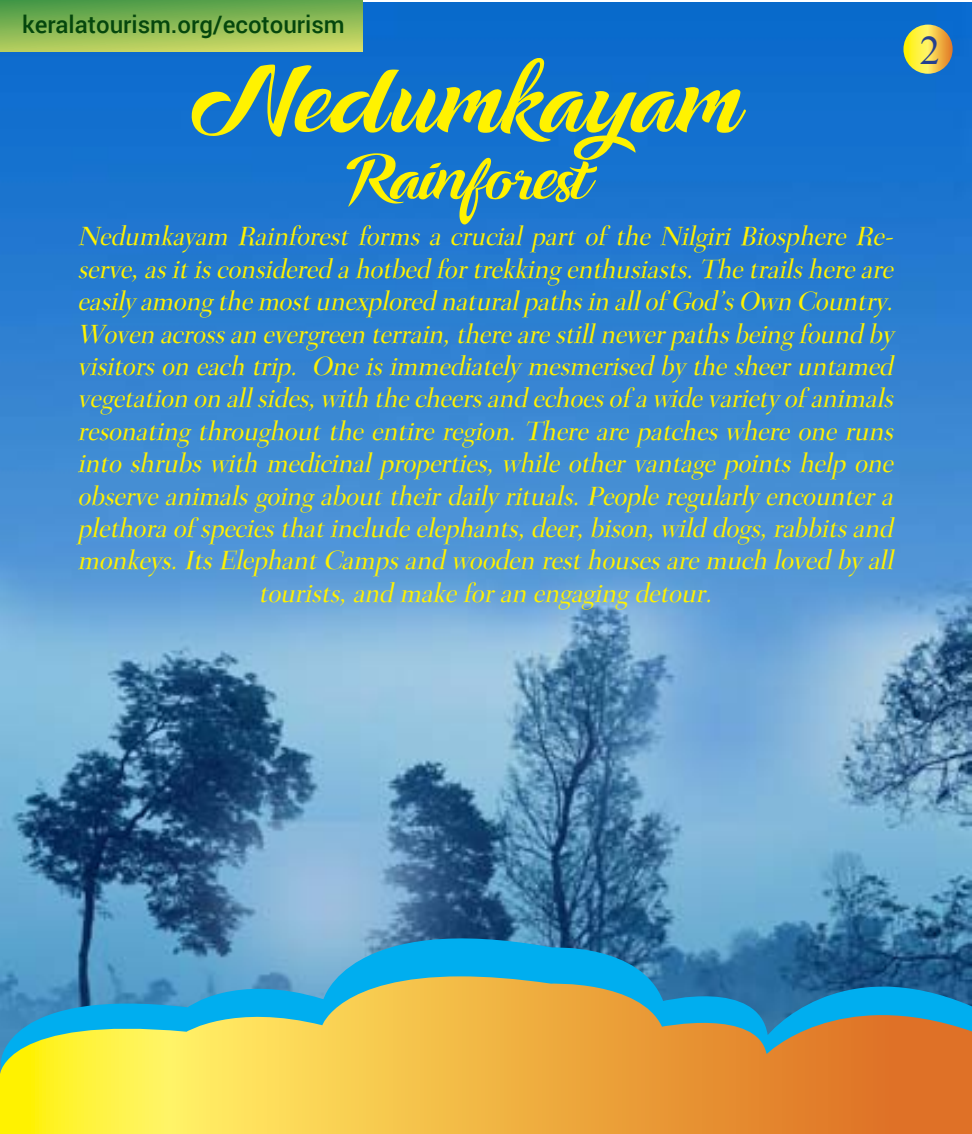
<style>
.page{position:relative;width:972px;height:1134px;background:#fff}
.page>*{position:absolute;margin:0;border:0;box-sizing:border-box;transform-origin:0 0}
.t1{font:83.25px "Ampera";letter-spacing:.04em;color:#fff200}
.t2{font:55.57px "Ampera";color:#fff200}
.t3{font:40.5px "Times New Roman";color:#25408f}
.t4{font:italic 27px/32.4px "Transit";color:#fff200;text-align:center}
.t5{font:500 24.07px "Roboto";color:#05470d}
</style>
<div class="page">
<img style="left:0;top:2px;width:972px;height:974px">
<svg style="left:1px;top:910px;width:971px;height:66px;background:#4189b6"></svg>
<svg style="left:0;top:976px;width:972px;height:158px;background:#beae61"></svg>
<svg style="left:903px;top:25px;width:50px;height:49px;background:#f2d345"></svg>
<svg style="left:0;top:0;width:363px;height:51px;background:#8cba56"></svg>
<p class="t5" style="left:22px;top:8px;width:324px">keralatourism.org/ecotourism</p>
<h1 class="t1" style="left:194px;top:37px;width:549px">Nedumkayam</h1>
<h2 class="t2" style="left:345px;top:136px;width:247px">Rainforest</h2>
<p class="t4" style="left:78px;top:217px;width:817px">Nedumkayam Rainforest forms a crucial part of the Nilgiri Biosphere Re&shy;serve, as it is considered a hotbed for trekking enthusiasts. The trails here are easily among the most unexplored natural paths in all of God’s Own Country.<br>Woven across an evergreen terrain, there are still newer paths being found by visitors on each trip. One is immediately mesmerised by the sheer untamed vegetation on all sides, with the cheers and echoes of a wide variety of animals resonating throughout the entire region. There are patches where one runs into shrubs with medicinal properties, while other vantage points help one observe animals going about their daily rituals. People regularly encounter a plethora of species that include elephants, deer, bison, wild dogs, rabbits and monkeys. Its Elephant Camps and wooden rest houses are much loved by all tourists, and make for an engaging detour.</p>
<h3 class="t3" style="left:920px;top:23px;width:22px">2</h3>
</div>
